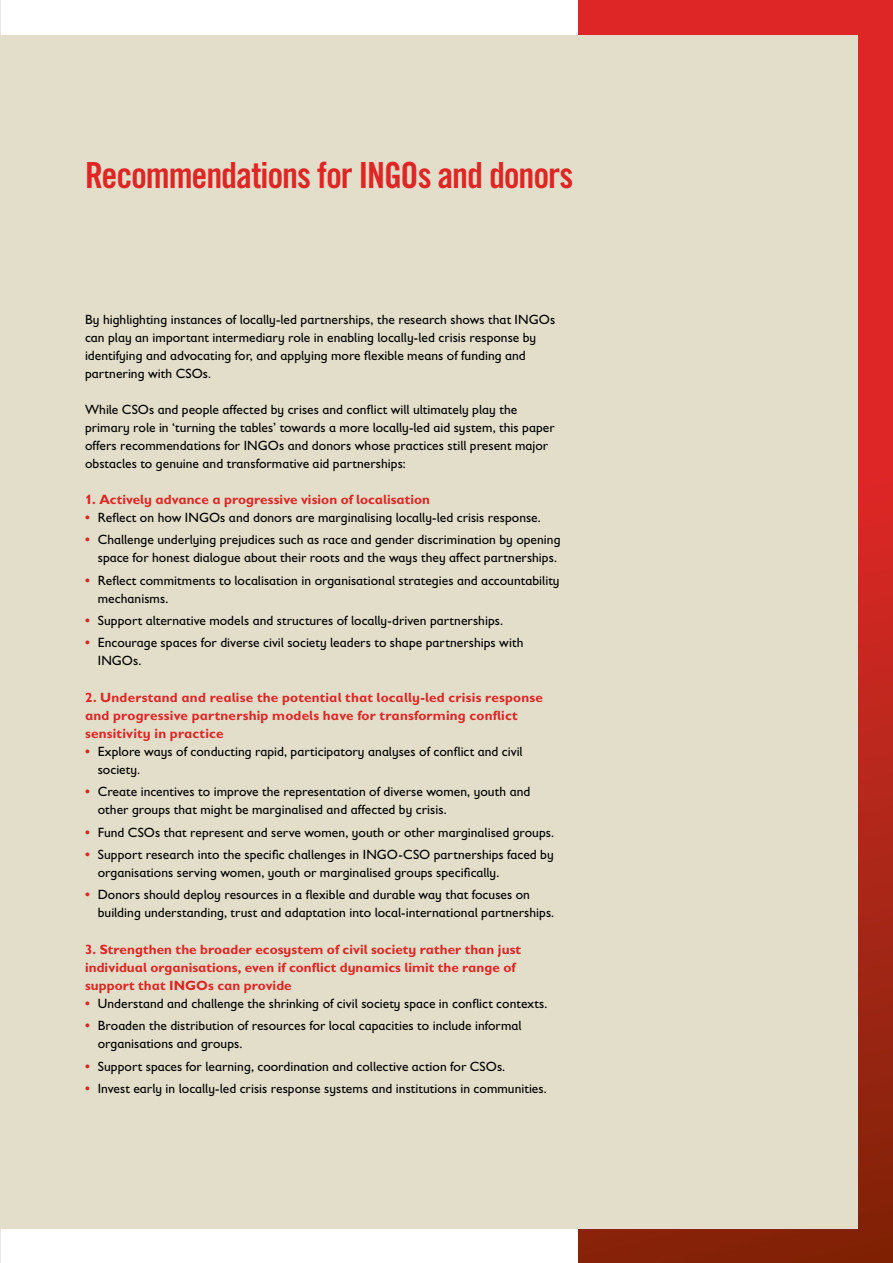
<style>
.page{position:relative;width:893px;height:1263px;background:#fff}
.page>*{position:absolute;margin:0;border:0;box-sizing:border-box;transform-origin:0 0}
.t1{font:36px "Trade Gothic LT Std Bd Cn 20";letter-spacing:-.035em;color:#df2625}
.t2{font:13.5px/18px "Gill Sans Infant Std";color:#000}
.t3{font:700 13.5px/18px "Gill Sans Infant Std";letter-spacing:.01em;color:#df2625}
.s1{font-weight:700;color:#df2625}
</style>
<div class="page">
<hr style="left:0;top:0;width:1px;height:1263px;background:#d3d3d2">
<svg style="left:578px;top:0;width:315px;height:1263px"></svg>
<div style="left:1px;top:36px;width:857px;height:1193px;background:#e3deca"></div>
<h1 class="t1" style="left:85px;top:153px;width:490px">Recommendations for INGOs and donors</h1>
<p class="t2" style="left:85px;top:310px;width:472px">By highlighting instances of locally-led partnerships, the research shows that INGOs can play an important intermediary role in enabling locally-led crisis response by identifying and advocating for, and applying more flexible means of funding and partnering with CSOs.</p>
<p class="t2" style="left:85px;top:400px;width:471px">While CSOs and people affected by crises and conflict will ultimately play the primary role in ‘turning the tables’ towards a more locally-led aid system, this paper offers recommendations for INGOs and donors whose practices still present major obstacles to genuine and transformative aid partnerships:</p>
<p class="t3" style="left:85px;top:490px;width:346px">1. Actively advance a progressive vision of localisation</p>
<p class="t2" style="left:85px;top:508px;width:457px"><span class="s1">•</span> Reflect on how INGOs and donors are marginalising locally-led crisis response.</p>
<p class="t2" style="left:85px;top:531px;width:477px;text-align:right"><span class="s1">•</span> Challenge underlying prejudices such as race and gender discrimination by opening space for honest dialogue about their roots and the ways they affect partnerships.</p>
<p class="t2" style="left:98px;top:571px;width:463px;text-indent:-13px"><span class="s1">•</span> Reflect commitments to localisation in organisational strategies and accountability mechanisms.</p>
<p class="t2" style="left:85px;top:611px;width:419px"><span class="s1">•</span> Support alternative models and structures of locally-driven partnerships.</p>
<p class="t2" style="left:98px;top:633px;width:427px;text-indent:-13px"><span class="s1">•</span> Encourage spaces for diverse civil society leaders to shape partnerships with<br>INGOs.</p>
<p class="t3" style="left:85px;top:688px;width:459px">2. Understand and realise the potential that locally-led crisis response and progressive partnership models have for transforming conflict sensitivity in practice</p>
<p class="t2" style="left:98px;top:742px;width:426px;text-indent:-13px"><span class="s1">•</span> Explore ways of conducting rapid, participatory analyses of conflict and civil society.</p>
<p class="t2" style="left:98px;top:783px;width:434px;text-indent:-13px"><span class="s1">•</span> Create incentives to improve the representation of diverse women, youth and other groups that might be marginalised and affected by crisis.</p>
<p class="t2" style="left:85px;top:823px;width:471px"><span class="s1">•</span> Fund CSOs that represent and serve women, youth or other marginalised groups.</p>
<p class="t2" style="left:98px;top:845px;width:457px;text-indent:-13px"><span class="s1">•</span> Support research into the specific challenges in INGO-CSO partnerships faced by organisations serving women, youth or marginalised groups specifically.</p>
<p class="t2" style="left:98px;top:885px;width:458px;text-indent:-13px"><span class="s1">•</span> Donors should deploy resources in a flexible and durable way that focuses on building understanding, trust and adaptation into local-international partnerships.</p>
<p class="t3" style="left:85px;top:940px;width:437px">3. Strengthen the broader ecosystem of civil society rather than just individual organisations, even if conflict dynamics limit the range of support that INGOs can provide</p>
<p class="t2" style="left:85px;top:994px;width:464px"><span class="s1">•</span> Understand and challenge the shrinking of civil society space in conflict contexts.</p>
<p class="t2" style="left:98px;top:1017px;width:425px;text-indent:-13px"><span class="s1">•</span> Broaden the distribution of resources for local capacities to include informal organisations and groups.</p>
<p class="t2" style="left:85px;top:1057px;width:422px"><span class="s1">•</span> Support spaces for learning, coordination and collective action for CSOs.</p>
<p class="t2" style="left:85px;top:1079px;width:463px"><span class="s1">•</span> Invest early in locally-led crisis response systems and institutions in communities.</p>
</div>
